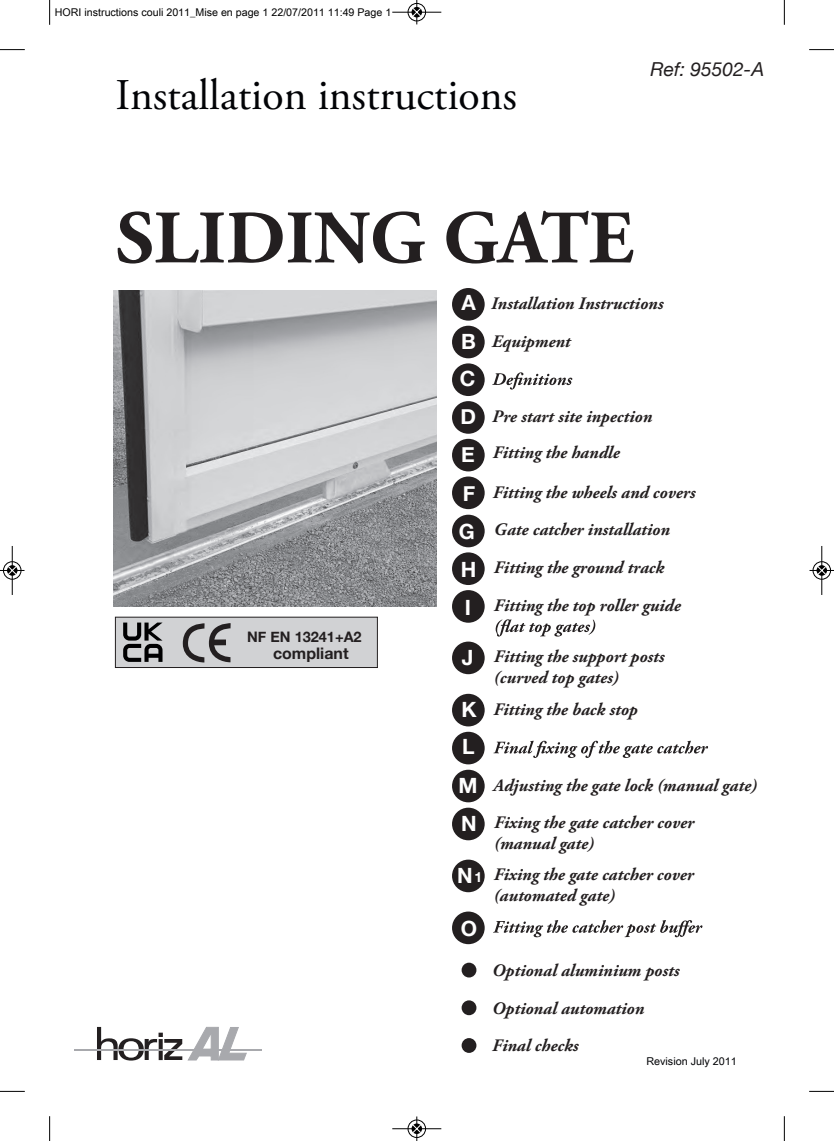
<style>
.page{position:relative;width:834px;height:1141px;background:#fff}
.page>*{position:absolute;margin:0;border:0;box-sizing:border-box;transform-origin:0 0}
.t1{font:700 75.25px "Adobe Garamond Pro";color:#231f20}
.t2{font:43.75px "Adobe Garamond Pro";color:#020306}
.t3{font:700 21px/38.1px "Helvetica Neue";color:#fff}
.t4{font:italic 19.25px "Helvetica Neue";color:#231f20}
.t5{font:italic 700 17.5px/37.6px "Adobe Garamond Pro";color:#231f20}
.t6{font:700 15.92px "Helvetica Neue";letter-spacing:-.005em;color:#231f20}
.t7{font:700 14.53px "Helvetica Neue";letter-spacing:-.005em;color:#231f20}
.t8{font:10.85px "Arial Unicode MS";color:#020306}
.t9{font:10.67px "Arial Unicode MS";color:#000001}
.s1{font-family:"Helvetica Neue";font-style:normal;font-size:21px;color:#fff}
</style>
<div class="page">
<img style="left:114px;top:291px;width:322px;height:315px">
<div style="left:452px;top:590px;width:32px;height:33px;background:#231f20;border-radius:50%"></div>
<div style="left:452px;top:552px;width:32px;height:33px;background:#231f20;border-radius:50%"></div>
<div style="left:452px;top:515px;width:32px;height:32px;background:#231f20;border-radius:50%"></div>
<div style="left:452px;top:477px;width:32px;height:32px;background:#231f20;border-radius:50%"></div>
<div style="left:452px;top:439px;width:32px;height:32px;background:#231f20;border-radius:50%"></div>
<div style="left:452px;top:401px;width:32px;height:33px;background:#231f20;border-radius:50%"></div>
<div style="left:452px;top:363px;width:32px;height:33px;background:#231f20;border-radius:50%"></div>
<div style="left:452px;top:326px;width:32px;height:32px;background:#231f20;border-radius:50%"></div>
<div style="left:452px;top:288px;width:32px;height:33px;background:#231f20;border-radius:50%"></div>
<div style="left:452px;top:642px;width:32px;height:32px;background:#231f20;border-radius:50%"></div>
<div style="left:452px;top:694px;width:32px;height:32px;background:#231f20;border-radius:50%"></div>
<div style="left:452px;top:732px;width:32px;height:32px;background:#231f20;border-radius:50%"></div>
<div style="left:452px;top:770px;width:32px;height:32px;background:#231f20;border-radius:50%"></div>
<div style="left:452px;top:808px;width:32px;height:32px;background:#231f20;border-radius:50%"></div>
<div style="left:452px;top:860px;width:32px;height:32px;background:#231f20;border-radius:50%"></div>
<div style="left:452px;top:912px;width:32px;height:32px;background:#231f20;border-radius:50%"></div>
<div style="left:461px;top:963px;width:15px;height:14px;background:#231f20;border-radius:50%"></div>
<div style="left:461px;top:1000px;width:15px;height:15px;background:#231f20;border-radius:50%"></div>
<div style="left:461px;top:1038px;width:15px;height:15px;background:#231f20;border-radius:50%"></div>
<svg style="left:97px;top:1027px;width:150px;height:34px"></svg>
<hr style="left:74px;top:1049px;width:188px;height:2px;background:#a8a9ad">
<svg style="left:49px;top:0;width:1px;height:25px"></svg>
<svg style="left:0;top:49px;width:25px;height:1px"></svg>
<svg style="left:783px;top:0;width:1px;height:25px"></svg>
<svg style="left:809px;top:49px;width:24px;height:1px"></svg>
<svg style="left:49px;top:1116px;width:1px;height:25px"></svg>
<svg style="left:0;top:1091px;width:25px;height:1px"></svg>
<svg style="left:783px;top:1116px;width:1px;height:25px"></svg>
<svg style="left:809px;top:1091px;width:24px;height:1px"></svg>
<div style="left:407px;top:3px;width:19px;height:19px;border:1px solid #fff;border-radius:50%"></div>
<hr style="left:392px;top:12px;width:49px;height:1px;background:#000">
<div style="left:408px;top:3px;width:17px;height:18px;border:1px solid #000;border-radius:50%"></div>
<svg style="left:412px;top:0;width:9px;height:24px"></svg>
<div style="left:407px;top:1119px;width:19px;height:19px;border:1px solid #fff;border-radius:50%"></div>
<hr style="left:392px;top:1128px;width:49px;height:1px;background:#000">
<div style="left:408px;top:1120px;width:17px;height:18px;border:1px solid #000;border-radius:50%"></div>
<svg style="left:412px;top:1116px;width:9px;height:25px"></svg>
<div style="left:3px;top:561px;width:19px;height:19px;border:1px solid #fff;border-radius:50%"></div>
<hr style="left:12px;top:546px;width:1px;height:49px;background:#000">
<div style="left:3px;top:561px;width:18px;height:18px;border:1px solid #000;border-radius:50%"></div>
<svg style="left:0;top:566px;width:25px;height:9px"></svg>
<div style="left:812px;top:561px;width:19px;height:19px;border:1px solid #fff;border-radius:50%"></div>
<hr style="left:821px;top:546px;width:1px;height:49px;background:#000">
<div style="left:812px;top:561px;width:18px;height:18px;border:1px solid #000;border-radius:50%"></div>
<svg style="left:809px;top:566px;width:24px;height:9px"></svg>
<svg style="left:492px;top:372px;width:80px;height:18px"></svg>
<svg style="left:495px;top:619px;width:100px;height:18px"></svg>
<svg style="left:493px;top:741px;width:215px;height:17px"></svg>
<svg style="left:493px;top:920px;width:209px;height:17px"></svg>
<div style="left:115px;top:617px;width:262px;height:50px;background:#d1d2d4"></div>
<div style="left:115px;top:617px;width:262px;height:51px;border:1px solid #231f20"></div>
<svg style="left:183px;top:623px;width:48px;height:39px"></svg>
<div style="left:213px;top:639px;width:13px;height:6px;background:#231f20"></div>
<svg style="left:123px;top:623px;width:39px;height:39px"></svg>
<p class="t9" style="left:55px;top:4px;width:338px">HORI instructions couli 2011_Mise en page 1 22/07/2011 11:49 Page 1</p>
<p class="t2" style="left:115px;top:69px;width:403px">Installation instructions</p>
<p class="t4" style="left:650px;top:55px;width:115px">Ref: 95502-A</p>
<p class="t1" style="left:116px;top:195px;width:519px">SLIDING GATE</p>
<p class="t7" style="left:247px;top:626px;width:116px">NF EN 13241+A2</p>
<p class="t6" style="left:273px;top:640px;width:77px">compliant</p>
<p class="t3" style="left:460px;top:284px;width:18px;text-align:justify">A B C D E F</p>
<p class="t3" style="left:459px;top:513px;width:19px">G<br>H</p>
<p class="t5" style="left:491px;top:285px;width:174px;line-height:38.3px">Installation Instructions<br>Equipment</p>
<p class="t5" style="left:492px;top:398px;width:161px">Pre start site inpection</p>
<p class="t5" style="left:492px;top:434px;width:128px">Fitting the handle</p>
<p class="t5" style="left:492px;top:474px;width:204px">Fitting the wheels and covers<br>Gate catcher installation<br>Fitting the ground track</p>
<p class="t5" style="left:494px;top:587px;width:188px">Fitting the top roller guide</p>
<p class="t5" style="left:494px;top:646px;width:172px;line-height:21px">Fitting the support posts (curved top gates)</p>
<p class="t3" style="left:465px;top:589px;width:8px">I</p>
<p class="t3" style="left:462px;top:639px;width:13px">J</p>
<p class="t3" style="left:461px;top:692px;width:17px;line-height:36.9px">K<br>L</p>
<p class="t3" style="left:458px;top:767px;width:21px">M</p>
<p class="t5" style="left:493px;top:691px;width:146px">Fitting the back stop</p>
<p class="t5" style="left:493px;top:766px;width:265px">Adjusting the gate lock (manual gate)<br>Fixing the gate catcher cover</p>
<p class="t5" style="left:494px;top:825px;width:101px">(manual gate)</p>
<p class="t3" style="left:461px;top:805px;width:17px">N</p>
<p class="t5" style="left:493px;top:864px;width:201px;line-height:21px;text-indent:-37px"><span class="s1">N</span> <sub>1</sub> Fixing the gate catcher cover (automated gate)</p>
<p class="t3" style="left:461px;top:910px;width:18px">O</p>
<p class="t5" style="left:492px;top:952px;width:189px">Optional aluminium posts</p>
<p class="t5" style="left:492px;top:991px;width:154px;line-height:36.8px">Optional automation<br>Final checks</p>
<p class="t8" style="left:646px;top:1054px;width:92px">Revision July 2011</p>
</div>
